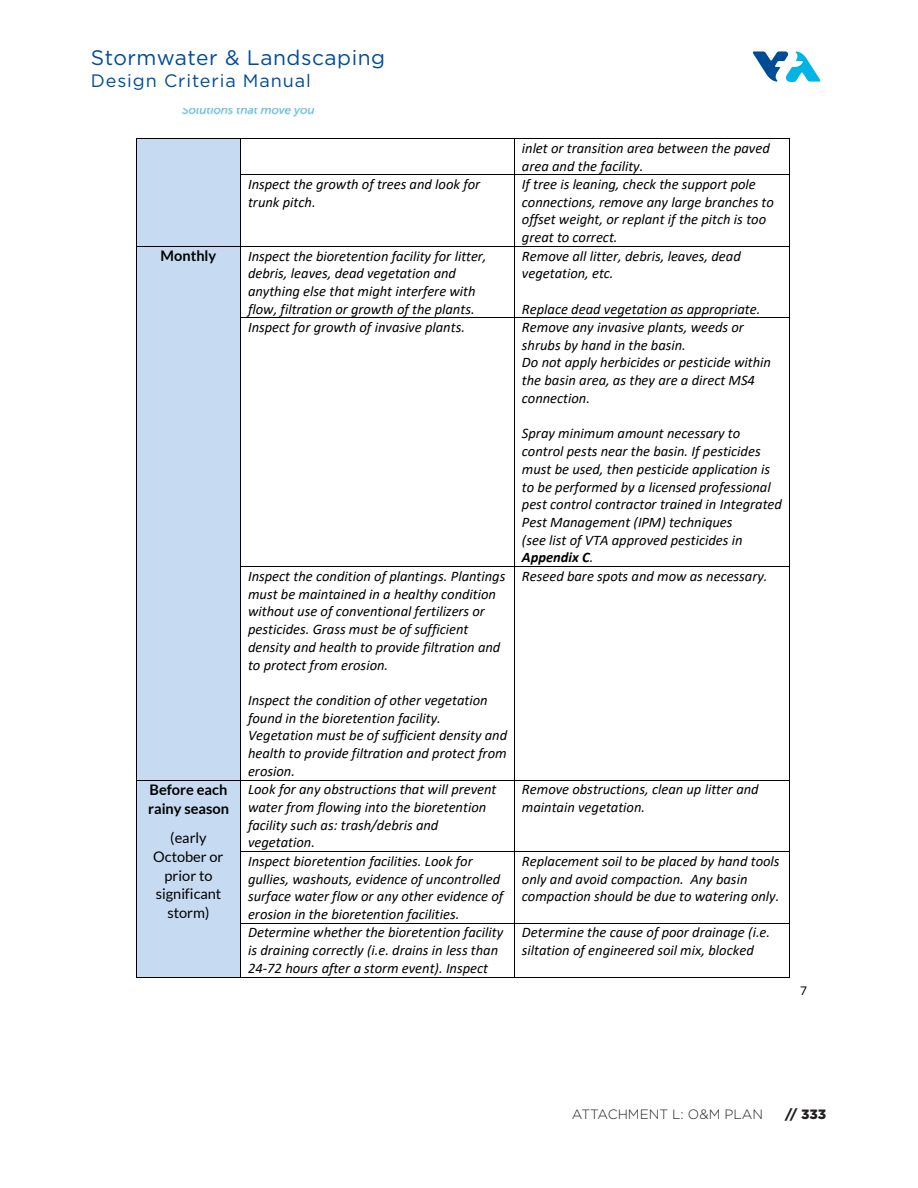
<style>
.page{position:relative;width:918px;height:1188px;background:#fff}
.page>*{position:absolute;margin:0;border:0;box-sizing:border-box;transform-origin:0 0}
.t1{font:21px "Gotham";letter-spacing:.025em;color:#004c97}
.t2{font:18px "Gotham";letter-spacing:.05em;color:#004c97}
.t3{font:italic 14.55px/17.7px "Calibri";color:#000}
.t4{font:14.55px/18.8px "Lato";color:#000;text-align:center}
.t5{font:700 14.55px/18.9px "Lato";color:#000}
.t6{font:300 13.5px "Gotham";color:#231f20}
.t7{font:900 13.5px "Gotham";color:#231f20}
.t8{font:11.85px "Lato";color:#000}
.s1{font-weight:700}
</style>
<div class="page">
<svg style="left:753px;top:51px;width:67px;height:31px"></svg>
<img style="left:181px;top:108px;width:134px;height:10px">
<div style="left:136px;top:139px;width:105px;height:36px;background:#c6dbf1"></div>
<hr style="left:136px;top:138px;width:105px;height:1px;background:#000">
<hr style="left:241px;top:138px;width:273px;height:1px;background:#000">
<hr style="left:515px;top:138px;width:274px;height:1px;background:#000">
<hr style="left:136px;top:139px;width:1px;height:36px;background:#000">
<hr style="left:241px;top:139px;width:1px;height:36px;background:#000">
<hr style="left:514px;top:139px;width:1px;height:36px;background:#000">
<hr style="left:789px;top:139px;width:1px;height:36px;background:#000">
<div style="left:136px;top:175px;width:105px;height:71px;background:#c6dbf1"></div>
<hr style="left:241px;top:175px;width:273px;height:1px;background:#000">
<hr style="left:515px;top:175px;width:274px;height:1px;background:#000">
<hr style="left:136px;top:175px;width:1px;height:71px;background:#000">
<hr style="left:241px;top:175px;width:1px;height:71px;background:#000">
<hr style="left:514px;top:175px;width:1px;height:71px;background:#000">
<hr style="left:789px;top:175px;width:1px;height:71px;background:#000">
<div style="left:136px;top:247px;width:105px;height:533px;background:#c6dbf1"></div>
<hr style="left:136px;top:246px;width:105px;height:1px;background:#000">
<hr style="left:241px;top:246px;width:273px;height:1px;background:#000">
<hr style="left:515px;top:246px;width:274px;height:1px;background:#000">
<hr style="left:136px;top:247px;width:1px;height:71px;background:#000">
<hr style="left:241px;top:247px;width:1px;height:71px;background:#000">
<hr style="left:514px;top:247px;width:1px;height:71px;background:#000">
<hr style="left:789px;top:247px;width:1px;height:71px;background:#000">
<hr style="left:241px;top:318px;width:273px;height:1px;background:#000">
<hr style="left:515px;top:318px;width:274px;height:1px;background:#000">
<hr style="left:136px;top:318px;width:1px;height:248px;background:#000">
<hr style="left:241px;top:318px;width:1px;height:248px;background:#000">
<hr style="left:514px;top:318px;width:1px;height:248px;background:#000">
<hr style="left:789px;top:318px;width:1px;height:248px;background:#000">
<hr style="left:241px;top:566px;width:273px;height:1px;background:#000">
<hr style="left:515px;top:566px;width:274px;height:1px;background:#000">
<hr style="left:136px;top:567px;width:1px;height:213px;background:#000">
<hr style="left:241px;top:567px;width:1px;height:213px;background:#000">
<hr style="left:514px;top:567px;width:1px;height:213px;background:#000">
<hr style="left:789px;top:567px;width:1px;height:213px;background:#000">
<div style="left:136px;top:780px;width:105px;height:197px;background:#c6dbf1"></div>
<hr style="left:136px;top:780px;width:105px;height:1px;background:#000">
<hr style="left:241px;top:780px;width:273px;height:1px;background:#000">
<hr style="left:515px;top:780px;width:274px;height:1px;background:#000">
<hr style="left:136px;top:780px;width:1px;height:71px;background:#000">
<hr style="left:241px;top:780px;width:1px;height:71px;background:#000">
<hr style="left:514px;top:780px;width:1px;height:71px;background:#000">
<hr style="left:789px;top:780px;width:1px;height:71px;background:#000">
<hr style="left:241px;top:851px;width:273px;height:1px;background:#000">
<hr style="left:515px;top:851px;width:274px;height:1px;background:#000">
<hr style="left:136px;top:852px;width:1px;height:71px;background:#000">
<hr style="left:241px;top:852px;width:1px;height:71px;background:#000">
<hr style="left:514px;top:852px;width:1px;height:71px;background:#000">
<hr style="left:789px;top:852px;width:1px;height:71px;background:#000">
<hr style="left:241px;top:923px;width:273px;height:1px;background:#000">
<hr style="left:515px;top:923px;width:274px;height:1px;background:#000">
<hr style="left:136px;top:923px;width:1px;height:54px;background:#000">
<hr style="left:136px;top:977px;width:105px;height:1px;background:#000">
<hr style="left:241px;top:923px;width:1px;height:54px;background:#000">
<hr style="left:241px;top:977px;width:273px;height:1px;background:#000">
<hr style="left:514px;top:923px;width:1px;height:54px;background:#000">
<hr style="left:515px;top:977px;width:274px;height:1px;background:#000">
<hr style="left:789px;top:923px;width:1px;height:54px;background:#000">
<h1 class="t1" style="left:91px;top:44px;width:296px">Stormwater &amp; Landscaping</h1>
<p class="t2" style="left:91px;top:69px;width:221px">Design Criteria Manual</p>
<p class="t3" style="left:522px;top:139px;width:249px">inlet or transition area between the paved area and the facility.</p>
<p class="t3" style="left:248px;top:175px;width:234px">Inspect the growth of trees and look for trunk pitch.</p>
<p class="t3" style="left:522px;top:175px;width:254px">If tree is leaning, check the support pole connections, remove any large branches to offset weight, or replant if the pitch is too great to correct.</p>
<p class="t5" style="left:161px;top:246px;width:57px">Monthly</p>
<p class="t3" style="left:248px;top:246px;width:240px">Inspect the bioretention facility for litter, debris, leaves, dead vegetation and anything else that might interfere with flow, filtration or growth of the plants.</p>
<p class="t3" style="left:522px;top:246px;width:220px">Remove all litter, debris, leaves, dead vegetation, etc.</p>
<p class="t3" style="left:522px;top:299px;width:240px">Replace dead vegetation as appropriate.</p>
<p class="t5" style="left:148px;top:780px;width:82px">Before each rainy season</p>
<p class="t4" style="left:153px;top:828px;width:72px">(early<br>October or prior to significant storm)</p>
<p class="t3" style="left:248px;top:318px;width:219px">Inspect for growth of invasive plants.</p>
<p class="t3" style="left:522px;top:318px;width:251px">Remove any invasive plants, weeds or shrubs by hand in the basin.<br>Do not apply herbicides or pesticide within the basin area, as they are a direct MS4 connection.</p>
<p class="t3" style="left:522px;top:424px;width:262px">Spray minimum amount necessary to control pests near the basin. If pesticides must be used, then pesticide application is to be performed by a licensed professional pest control contractor trained in Integrated Pest Management (IPM) techniques<br>(see list of VTA approved pesticides in <span class="s1">Appendix C</span>.</p>
<p class="t3" style="left:248px;top:567px;width:259px">Inspect the condition of plantings. Plantings must be maintained in a healthy condition without use of conventional fertilizers or pesticides. Grass must be of sufficient density and health to provide filtration and to protect from erosion.</p>
<p class="t3" style="left:248px;top:691px;width:261px">Inspect the condition of other vegetation found in the bioretention facility.<br>Vegetation must be of sufficient density and health to provide filtration and protect from erosion.</p>
<p class="t3" style="left:522px;top:567px;width:247px">Reseed bare spots and mow as necessary.</p>
<p class="t3" style="left:248px;top:780px;width:250px">Look for any obstructions that will prevent water from flowing into the bioretention facility such as: trash/debris and vegetation.</p>
<p class="t3" style="left:522px;top:780px;width:238px">Remove obstructions, clean up litter and maintain vegetation.</p>
<p class="t3" style="left:248px;top:852px;width:257px">Inspect bioretention facilities. Look for gullies, washouts, evidence of uncontrolled surface water flow or any other evidence of erosion in the bioretention facilities.</p>
<p class="t3" style="left:522px;top:852px;width:259px">Replacement soil to be placed by hand tools only and avoid compaction. Any basin compaction should be due to watering only.</p>
<p class="t3" style="left:248px;top:923px;width:257px">Determine whether the bioretention facility is draining correctly (i.e. drains in less than<br>24-72 hours after a storm event). Inspect</p>
<p class="t3" style="left:522px;top:923px;width:250px">Determine the cause of poor drainage (i.e. siltation of engineered soil mix, blocked</p>
<p class="t8" style="left:800px;top:984px;width:8px">7</p>
<p class="t6" style="left:572px;top:1105px;width:193px">ATTACHMENT L: O&amp;M PLAN</p>
<p class="t7" style="left:785px;top:1105px;width:43px">// 333</p>
</div>
